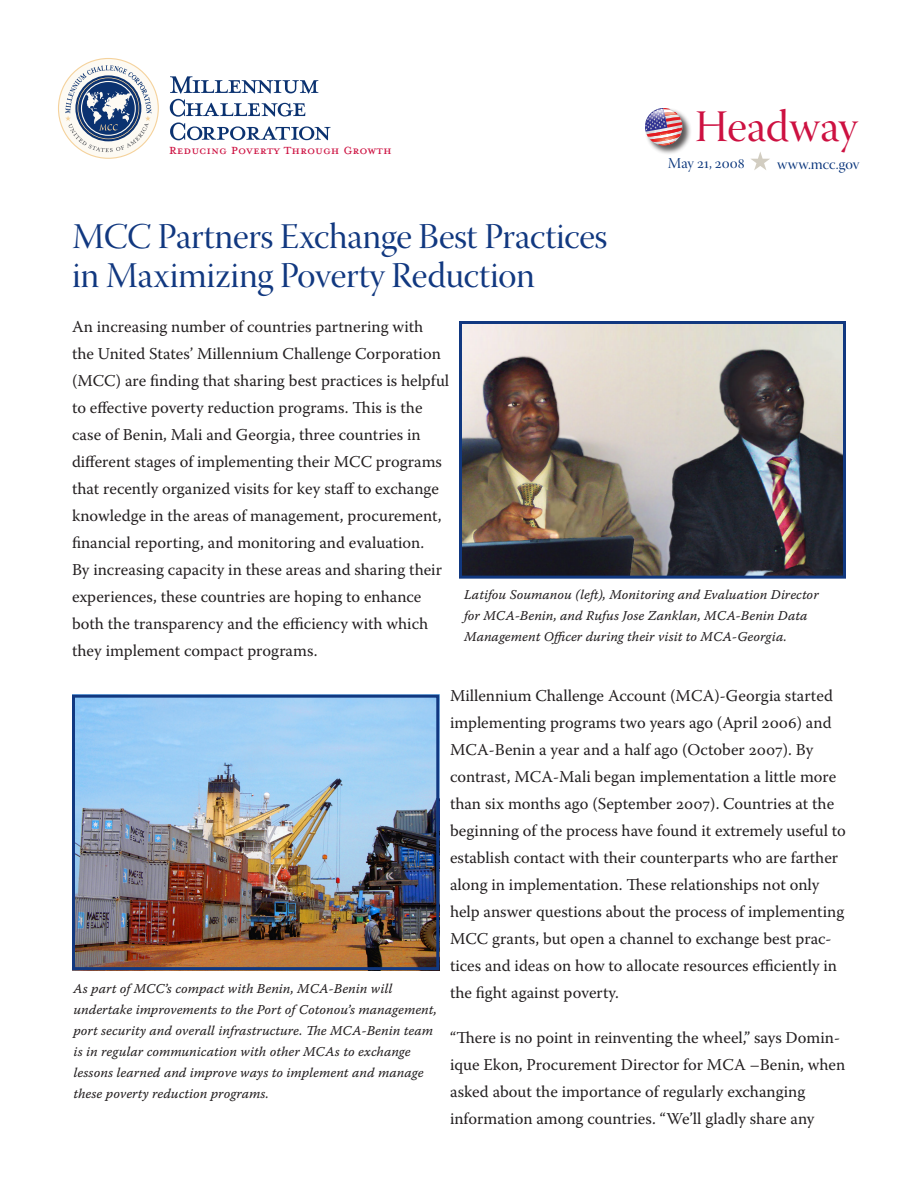
<style>
.page{position:relative;width:918px;height:1188px;background:#fff}
.page>*{position:absolute;margin:0;border:0;box-sizing:border-box;transform-origin:0 0}
.t1{font:45px "Warnock Pro Disp";letter-spacing:-.005em;color:#cd1141}
.Document_Title{font:36px/39px "Warnock Pro Disp";letter-spacing:-.01em;color:#113880}
.t2{font:16.5px/27px "Warnock Pro";color:#231f20}
.t3{font:16.5px "Mrs Eaves Petite Caps";color:#cd1141}
.Subtitle_-_Masthead{font:15px "Warnock Pro Disp";color:#08347b}
.t4{font:13.5px/21px "Warnock Pro It Capt";color:#231f20}
</style>
<div class="page">
<div style="left:58px;top:59px;width:100px;height:99px;background:#fdfaf3;border-radius:50%"></div>
<svg style="left:65px;top:65px;width:86px;height:87px"></svg>
<svg style="left:170px;top:76px;width:161px;height:64px"></svg>
<svg style="left:751px;top:152px;width:19px;height:18px"></svg>
<div style="left:644px;top:107px;width:54px;height:54px;background:#231f20;opacity:.75"></div>
<svg style="left:645px;top:108px;width:37px;height:37px"></svg>
<img style="left:463px;top:325px;width:379px;height:250px">
<div style="left:459px;top:321px;width:387px;height:258px;border:3px solid #113880"></div>
<img style="left:76px;top:699px;width:359px;height:267px">
<div style="left:72px;top:695px;width:367px;height:275px;border:3px solid #113880"></div>
<p class="t3" style="left:169px;top:142px;width:225px">Reducing Poverty Through Growth</p>
<p class="t1" style="left:695px;top:102px;width:165px">Headway</p>
<p class="Subtitle_-_Masthead" style="left:668px;top:155px;width:78px">May 21, 2008</p>
<p class="Subtitle_-_Masthead" style="left:777px;top:156px;width:84px">www.mcc.gov</p>
<p class="Document_Title" style="left:72px;top:222px;width:537px">MCC Partners Exchange Best Practices in Maximizing Poverty Reduction</p>
<p class="t2" style="left:72px;top:313px;width:379px">An increasing number of countries partnering with the United States’ Millennium Challenge Corporation (MCC) are finding that sharing best practices is helpful to effective poverty reduction programs. This is the case of Benin, Mali and Georgia, three countries in different stages of implementing their MCC programs that recently organized visits for key staff to exchange knowledge in the areas of management, procurement, financial reporting, and monitoring and evaluation.<br>By increasing capacity in these areas and sharing their experiences, these countries are hoping to enhance both the transparency and the efficiency with which they implement compact programs.</p>
<p class="t2" style="left:450px;top:682px;width:397px">Millennium Challenge Account (MCA)-Georgia started implementing programs two years ago (April 2006) and MCA-Benin a year and a half ago (October 2007). By contrast, MCA-Mali began implementation a little more than six months ago (September 2007). Countries at the beginning of the process have found it extremely useful to establish contact with their counterparts who are farther along in implementation. These relationships not only help answer questions about the process of implementing MCC grants, but open a channel to exchange best prac&shy;tices and ideas on how to allocate resources efficiently in the fight against poverty.</p>
<p class="t2" style="left:450px;top:1024px;width:397px">“There is no point in reinventing the wheel,” says Domin&shy;ique Ekon, Procurement Director for MCA –Benin, when asked about the importance of regularly exchanging information among countries. “We’ll gladly share any</p>
<p class="t4" style="left:464px;top:584px;width:356px">Latifou Soumanou (left), Monitoring and Evaluation Director for MCA-Benin, and Rufus Jose Zanklan, MCA-Benin Data<br>Management Officer during their visit to MCA-Georgia.</p>
<p class="t4" style="left:74px;top:978px;width:365px">As part of MCC’s compact with Benin, MCA-Benin will undertake improvements to the Port of Cotonou’s management, port security and overall infrastructure. The MCA-Benin team is in regular communication with other MCAs to exchange lessons learned and improve ways to implement and manage these poverty reduction programs.</p>
</div>
